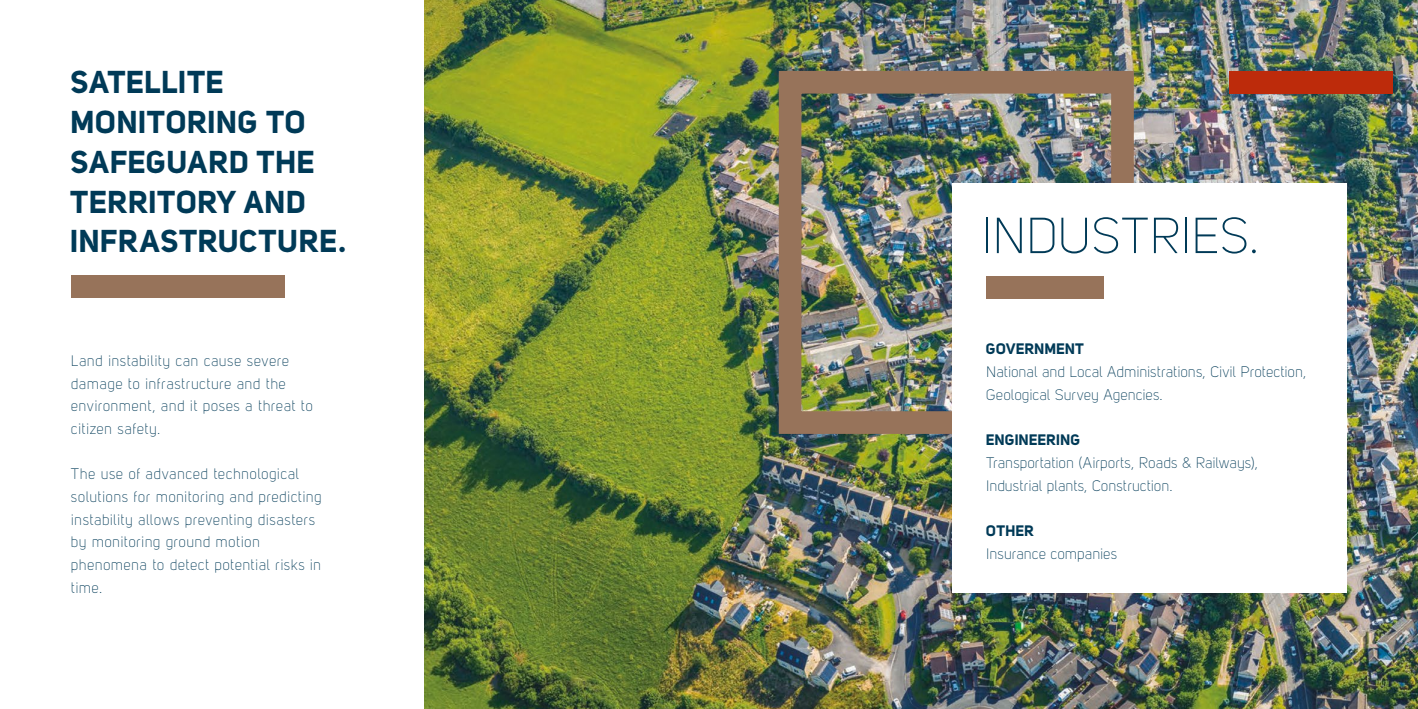
<style>
.page{position:relative;width:1418px;height:709px;background:#fff}
.page>*{position:absolute;margin:0;border:0;box-sizing:border-box;transform-origin:0 0}
.t1{font:50px "Uni Sans Light";letter-spacing:-.005em;color:#003a57}
.t2{font:31.25px/39.8px "Uni Sans Bold";letter-spacing:.02em;color:#003a57}
.t3{font:15px/22.6px "Uni Sans Light";letter-spacing:.02em;color:#003a57}
.t4{font:15px/22.6px "Uni Sans Light";color:#003a57}
.t5{font:15px "Uni Sans Bold";letter-spacing:.01em;color:#003a57}
</style>
<div class="page">
<img style="left:425px;top:0;width:992px;height:709px">
<div style="left:1229px;top:71px;width:163px;height:23px;background:#bd2b0b"></div>
<div style="left:71px;top:275px;width:213px;height:23px;background:#97735a"></div>
<div style="left:778px;top:71px;width:355px;height:363px;border:23px solid #97735a"></div>
<div style="left:952px;top:184px;width:394px;height:408px;background:#fff"></div>
<div style="left:986px;top:276px;width:118px;height:22px;background:#97735a"></div>
<h2 class="t2" style="left:71px;top:61px;width:277px">SATELLITE<br>MONITORING TO<br>SAFEGUARD THE<br>TERRITORY AND<br>INFRASTRUCTURE.</h2>
<p class="t3" style="left:71px;top:349px;width:243px">Land instability can cause severe damage to infrastructure and the environment, and it poses a threat to citizen safety.</p>
<p class="t3" style="left:71px;top:463px;width:252px">The use of advanced technological solutions for monitoring and predicting instability allows preventing disasters by monitoring ground motion phenomena to detect potential risks in time.</p>
<h1 class="t1" style="left:981px;top:207px;width:279px">INDUSTRIES.</h1>
<p class="t5" style="left:986px;top:340px;width:99px">GOVERNMENT</p>
<p class="t4" style="left:986px;top:360px;width:322px">National and Local Administrations, Civil Protection,<br>Geological Survey Agencies.</p>
<p class="t5" style="left:986px;top:430px;width:96px">ENGINEERING</p>
<p class="t4" style="left:986px;top:451px;width:273px">Transportation (Airports, Roads &amp; Railways),<br>Industrial plants, Construction.</p>
<p class="t5" style="left:986px;top:521px;width:49px">OTHER</p>
<p class="t4" style="left:986px;top:542px;width:132px">Insurance companies</p>
</div>
